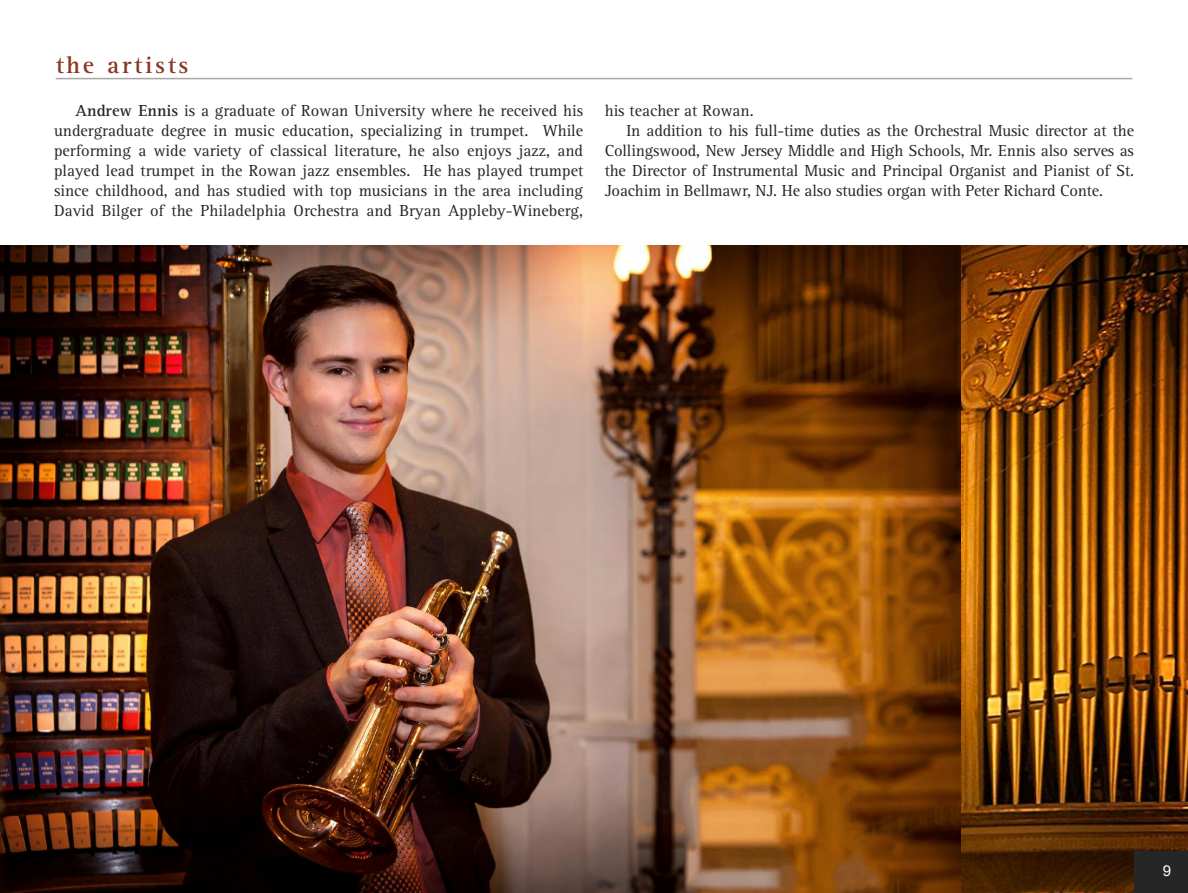
<style>
.page{position:relative;width:1188px;height:893px;background:#fff}
.page>*{position:absolute;margin:0;border:0;box-sizing:border-box;transform-origin:0 0}
.t1{font:700 24.3px "Rotis Serif";letter-spacing:.11em;color:#8a3724}
.t2{font:16.5px/19.8px "Rotis Serif";letter-spacing:-.01em;color:#272627;text-align:justify}
.t3{font:15px "Arial";color:#fff}
.s1{font-weight:700}
</style>
<div class="page">
<hr style="left:56px;top:78px;width:1076px;height:1px;background:#a9a8a9">
<img style="left:0;top:246px;width:962px;height:647px">
<img style="left:962px;top:246px;width:226px;height:647px">
<div style="left:1134px;top:851px;width:54px;height:42px;background:#272627"></div>
<h1 class="t1" style="left:56px;top:56px;width:134px">the artists</h1>
<p class="t2" style="left:54px;top:103px;width:531px;text-indent:22px"><span class="s1">Andrew Ennis</span> is a graduate of Rowan University where he received his undergraduate degree in music education, specializing in trumpet. While performing a wide variety of classical literature, he also enjoys jazz, and played lead trumpet in the Rowan jazz ensembles. He has played trumpet since childhood, and has studied with top musicians in the area including David Bilger of the Philadelphia Orchestra and Bryan Appleby-Wineberg,</p>
<p class="t2" style="left:605px;top:103px;width:150px">his teacher at Rowan.</p>
<p class="t2" style="left:626px;top:123px;width:509px">In addition to his full-time duties as the Orchestral Music director at the</p>
<p class="t2" style="left:605px;top:142px;width:531px">Collingswood, New Jersey Middle and High Schools, Mr. Ennis also serves as</p>
<p class="t2" style="left:605px;top:162px;width:531px">the Director of Instrumental Music and Principal Organist and Pianist of St.</p>
<p class="t2" style="left:605px;top:182px;width:500px">Joachim in Bellmawr, NJ. He also studies organ with Peter Richard Conte.</p>
<p class="t3" style="left:1163px;top:862px;width:10px">9</p>
</div>
